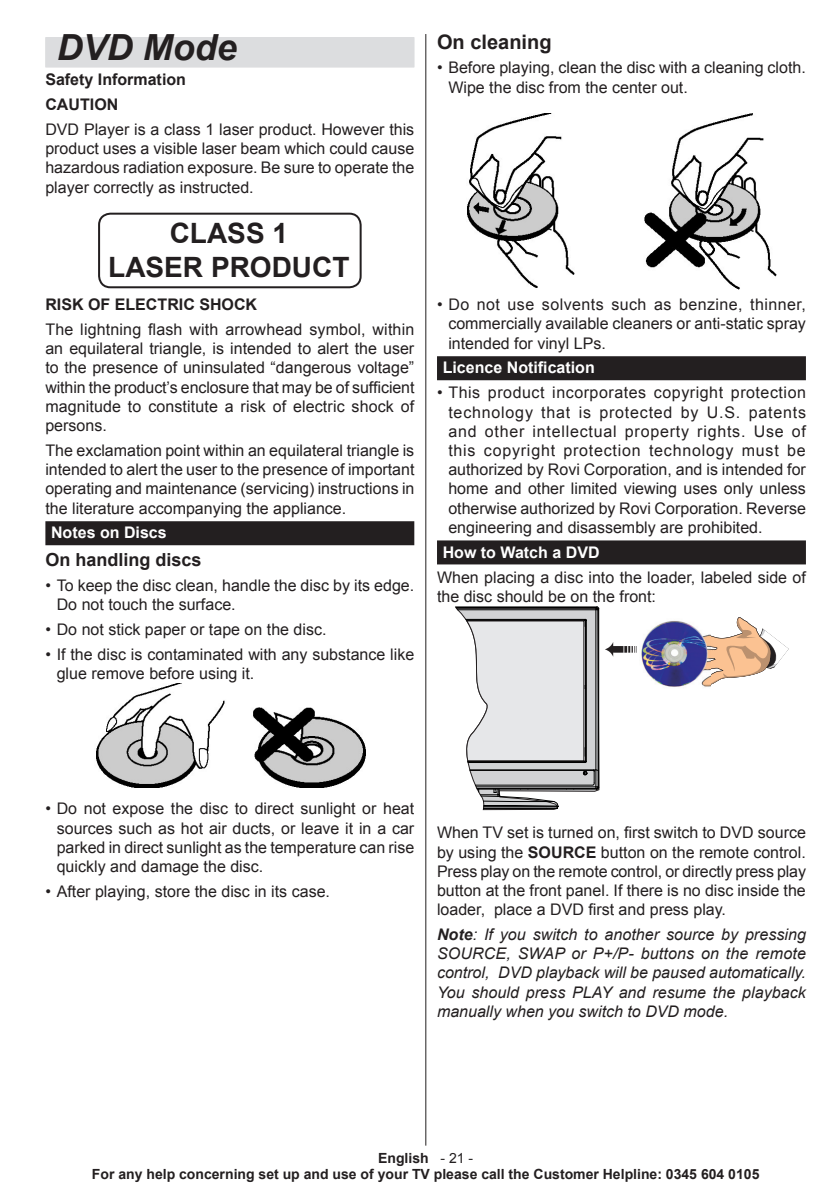
<style>
.page{position:relative;width:840px;height:1191px;background:#fff}
.page>*{position:absolute;margin:0;border:0;box-sizing:border-box;transform-origin:0 0}
.Heading{font:italic 700 36px "Arial";color:#231f20}
.t1{font:700 28px/33.6px "Arial";color:#231f20;text-align:center}
.Subhead_1_sutun_atla{font:700 20px "Arial";color:#231f20}
.Subhead_1{font:700 18px "Arial";color:#231f20}
.Body_text{font:16px/19.2px "Arial";color:#231f20;text-align:justify}
.Body_text-2{font:italic 16px/19.2px "Arial";color:#231f20;text-align:justify}
.Heading_Siyah{font:700 16px "Arial";color:#fff}
.Body_text_bold{font:700 16px "Arial";color:#231f20}
.t2{font:700 14px/16.4px "Arial";color:#231f20;text-align:center}
.s1{font-weight:700}
.s2{font-weight:400}
</style>
<div class="page">
<hr style="left:425px;top:34px;width:1px;height:1111px;background:#231f20">
<div style="left:45px;top:37px;width:369px;height:30px;background:#dcdddf"></div>
<div style="left:45px;top:38px;width:369px;height:30px;background:#dcdddf"></div>
<div style="left:45px;top:521px;width:369px;height:24px;background:#231f20"></div>
<div style="left:98px;top:213px;width:263px;height:75px;border:2px solid #231f20;border-radius:11px"></div>
<img style="left:96px;top:684px;width:269px;height:104px">
<div style="left:437px;top:356px;width:368px;height:24px;background:#231f20"></div>
<div style="left:437px;top:540px;width:368px;height:24px;background:#231f20"></div>
<img style="left:467px;top:113px;width:309px;height:176px">
<hr style="left:455px;top:606px;width:141px;height:1px;background:#000">
<hr style="left:455px;top:607px;width:141px;height:1px;background:#000">
<svg style="left:709px;top:617px;width:79px;height:70px"></svg>
<img style="left:641px;top:621px;width:68px;height:66px">
<svg style="left:456px;top:606px;width:180px;height:203px"></svg>
<p class="Heading" style="left:57px;top:24px;width:181px">DVD Mode</p>
<p class="Body_text_bold" style="left:45px;top:69px;width:142px">Safety Information</p>
<p class="Body_text_bold" style="left:45px;top:94px;width:74px">CAUTION</p>
<p class="Body_text" style="left:45px;top:120px;width:370px">DVD Player is a class 1 laser product. However this product uses a visible laser beam which could cause hazardous radiation exposure. Be sure to operate the player correctly as instructed.</p>
<p class="t1" style="left:108px;top:217px;width:243px">CLASS 1<br>LASER PRODUCT</p>
<p class="Body_text_bold" style="left:45px;top:294px;width:213px">RISK OF ELECTRIC SHOCK</p>
<p class="Body_text" style="left:45px;top:320px;width:370px">The lightning flash with arrowhead symbol, within an equilateral triangle, is intended to alert the user to the presence of uninsulated “dangerous voltage” within the product’s enclosure that may be of sufficient magnitude to constitute a risk of electric shock of persons.</p>
<p class="Body_text" style="left:45px;top:441px;width:370px">The exclamation point within an equilateral triangle is intended to alert the user to the presence of important operating and maintenance (servicing) instructions in the literature accompanying the appliance.</p>
<p class="Heading_Siyah" style="left:51px;top:522px;width:117px">Notes on Discs</p>
<p class="Subhead_1" style="left:45px;top:547px;width:158px">On handling discs</p>
<p class="Body_text" style="left:57px;top:575px;width:359px;text-indent:-11px">• To keep the disc clean, handle the disc by its edge.<br>Do not touch the surface.</p>
<p class="Body_text" style="left:45px;top:619px;width:282px">• Do not stick paper or tape on the disc.</p>
<p class="Body_text" style="left:57px;top:644px;width:359px;text-indent:-11px">• If the disc is contaminated with any substance like glue remove before using it.</p>
<p class="Subhead_1_sutun_atla" style="left:437px;top:28px;width:116px">On cleaning</p>
<p class="Body_text" style="left:448px;top:58px;width:359px;text-indent:-11px">• Before playing, clean the disc with a cleaning cloth.<br>Wipe the disc from the center out.</p>
<p class="Body_text" style="left:448px;top:295px;width:359px;text-indent:-11px">• Do not use solvents such as benzine, thinner, commercially available cleaners or anti-static spray intended for vinyl LPs.</p>
<p class="Heading_Siyah" style="left:442px;top:357px;width:154px">Licence Notification</p>
<p class="Body_text" style="left:448px;top:383px;width:359px;text-indent:-11px">• This product incorporates copyright protection technology that is protected by U.S. patents and other intellectual property rights. Use of this copyright protection technology must be authorized by Rovi Corporation, and is intended for home and other limited viewing uses only unless otherwise authorized by Rovi Corporation. Reverse engineering and disassembly are prohibited.</p>
<p class="Heading_Siyah" style="left:442px;top:541px;width:158px">How to Watch a DVD</p>
<p class="Body_text" style="left:437px;top:567px;width:370px">When placing a disc into the loader, labeled side of the disc should be on the front:</p>
<p class="Body_text" style="left:57px;top:799px;width:359px;text-indent:-11px">• Do not expose the disc to direct sunlight or heat sources such as hot air ducts, or leave it in a car parked in direct sunlight as the temperature can rise quickly and damage the disc.</p>
<p class="Body_text" style="left:45px;top:881px;width:286px">• After playing, store the disc in its case.</p>
<p class="Body_text" style="left:437px;top:823px;width:370px">When TV set is turned on, first switch to DVD source by using the <span class="s1">SOURCE</span> button on the remote control.<br>Press play on the remote control, or directly press play button at the front panel. If there is no disc inside the loader, place a DVD first and press play.</p>
<p class="Body_text-2" style="left:437px;top:925px;width:370px"><span class="s1">Note</span>: If you switch to another source by pressing SOURCE, SWAP or P+/P- buttons on the remote control, DVD playback will be paused automatically.<br>You should press PLAY and resume the playback manually when you switch to DVD mode.</p>
<p class="t2" style="left:92px;top:1150px;width:668px">English <span class="s2">- 21 -<br></span>For any help concerning set up and use of your TV please call the Customer Helpline: 0345 604 0105</p>
</div>
